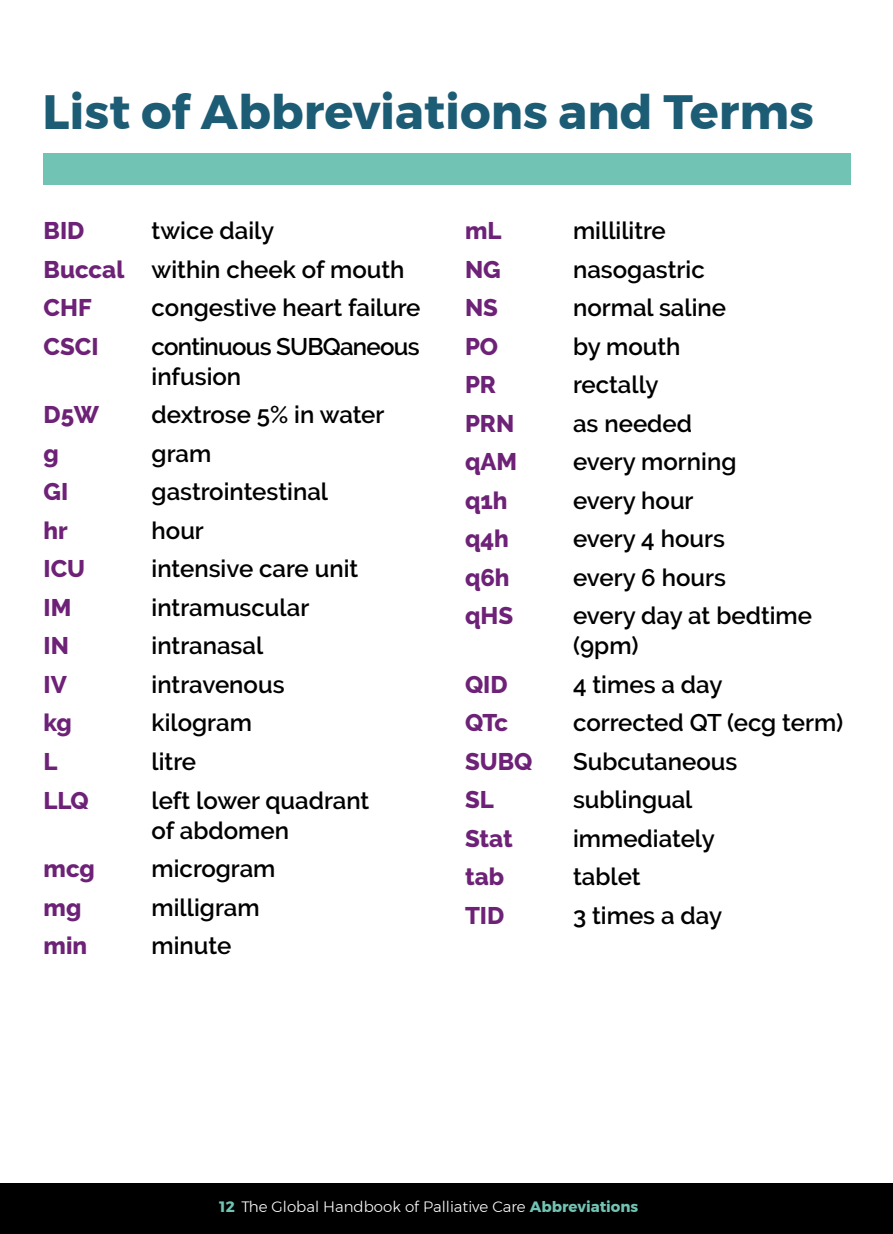
<style>
.page{position:relative;width:893px;height:1234px;background:#fff}
.page>*{position:absolute;margin:0;border:0;box-sizing:border-box;transform-origin:0 0}
.t1{font:700 48px "Montserrat";color:#1d5c75}
.t2{font:600 24px/38.4px "Raleway";color:#000}
.t3{font:800 24px "Raleway";color:#6e2277}
.t4{font:600 24px/30px "Raleway";letter-spacing:-.03em;color:#000}
.t5{font:300 15px "Montserrat";color:#fff}
.s1{font-weight:800;color:#6e2277}
.s2{font-weight:700;color:#71c3b4}
</style>
<div class="page">
<div style="left:0;top:1182px;width:893px;height:51px;background:#000"></div>
<div style="left:43px;top:153px;width:807px;height:32px;background:#71c3b4"></div>
<h1 class="t1" style="left:43px;top:74px;width:773px">List of Abbreviations and Terms</h1>
<p class="t2" style="left:44px;top:211px;width:362px;text-indent:108px">twice daily<br><span class="s1">Buccal</span> within cheek of mouth<br><span class="s1">CHF</span></p>
<p class="t3" style="left:44px;top:217px;width:42px">BID</p>
<p class="t2" style="left:152px;top:288px;width:270px">congestive heart failure</p>
<p class="t3" style="left:44px;top:332px;width:56px">CSCI</p>
<p class="t4" style="left:152px;top:331px;width:270px">continuous SUBQaneous infusion</p>
<p class="t3" style="left:44px;top:401px;width:57px">D5W</p>
<p class="t2" style="left:152px;top:395px;width:234px">dextrose 5% in water</p>
<p class="t3" style="left:44px;top:439px;width:17px">g</p>
<p class="t2" style="left:152px;top:434px;width:61px">gram</p>
<p class="t3" style="left:44px;top:478px;width:26px">GI</p>
<p class="t2" style="left:152px;top:472px;width:178px">gastrointestinal</p>
<p class="t3" style="left:44px;top:516px;width:26px">hr</p>
<p class="t2" style="left:152px;top:511px;width:54px">hour</p>
<p class="t3" style="left:44px;top:555px;width:43px">ICU</p>
<p class="t2" style="left:152px;top:549px;width:208px">intensive care unit</p>
<p class="t3" style="left:44px;top:593px;width:29px">IM</p>
<p class="t2" style="left:152px;top:588px;width:159px">intramuscular</p>
<p class="t3" style="left:44px;top:632px;width:27px">IN</p>
<p class="t2" style="left:152px;top:626px;width:113px">intranasal</p>
<p class="t3" style="left:44px;top:670px;width:25px">IV</p>
<p class="t2" style="left:152px;top:665px;width:135px">intravenous</p>
<p class="t3" style="left:44px;top:709px;width:30px">kg</p>
<p class="t2" style="left:152px;top:703px;width:102px">kilogram</p>
<p class="t3" style="left:44px;top:747px;width:16px">L</p>
<p class="t2" style="left:152px;top:742px;width:46px">litre</p>
<p class="t3" style="left:44px;top:786px;width:47px">LLQ</p>
<p class="t2" style="left:152px;top:785px;width:219px;line-height:30px">left lower quadrant of abdomen</p>
<p class="t3" style="left:44px;top:854px;width:53px">mcg</p>
<p class="t2" style="left:152px;top:849px;width:125px">microgram</p>
<p class="t3" style="left:44px;top:893px;width:39px">mg</p>
<p class="t2" style="left:152px;top:887px;width:109px">milligram</p>
<p class="t3" style="left:44px;top:931px;width:45px">min</p>
<p class="t2" style="left:152px;top:926px;width:81px">minute</p>
<p class="t3" style="left:465px;top:217px;width:38px">mL</p>
<p class="t2" style="left:573px;top:211px;width:94px">millilitre</p>
<p class="t3" style="left:465px;top:255px;width:37px">NG</p>
<p class="t2" style="left:573px;top:250px;width:133px">nasogastric</p>
<p class="t3" style="left:465px;top:294px;width:34px">NS</p>
<p class="t2" style="left:573px;top:288px;width:155px">normal saline</p>
<p class="t3" style="left:465px;top:332px;width:35px">PO</p>
<p class="t2" style="left:573px;top:327px;width:109px">by mouth</p>
<p class="t3" style="left:465px;top:371px;width:33px">PR</p>
<p class="t2" style="left:573px;top:365px;width:87px">rectally</p>
<p class="t3" style="left:465px;top:409px;width:51px">PRN</p>
<p class="t2" style="left:573px;top:404px;width:121px">as needed</p>
<p class="t3" style="left:465px;top:448px;width:54px">qAM</p>
<p class="t2" style="left:573px;top:442px;width:165px">every morning</p>
<p class="t3" style="left:465px;top:486px;width:44px">q1h</p>
<p class="t2" style="left:573px;top:481px;width:122px">every hour</p>
<p class="t3" style="left:465px;top:525px;width:45px">q4h</p>
<p class="t2" style="left:573px;top:519px;width:153px">every 4 hours</p>
<p class="t3" style="left:465px;top:563px;width:46px">q6h</p>
<p class="t2" style="left:573px;top:558px;width:154px">every 6 hours</p>
<p class="t3" style="left:465px;top:602px;width:50px">qHS</p>
<p class="t2" style="left:573px;top:600px;width:241px;line-height:30px">every day at bedtime (9pm)</p>
<p class="t3" style="left:465px;top:670px;width:44px">QID</p>
<p class="t2" style="left:573px;top:665px;width:151px">4 times a day</p>
<p class="t3" style="left:465px;top:709px;width:45px">QTc</p>
<p class="t2" style="left:573px;top:703px;width:272px">corrected QT (ecg term)</p>
<p class="t3" style="left:465px;top:747px;width:69px">SUBQ</p>
<p class="t2" style="left:573px;top:742px;width:166px">Subcutaneous</p>
<p class="t3" style="left:465px;top:786px;width:30px">SL</p>
<p class="t2" style="left:573px;top:780px;width:121px">sublingual</p>
<p class="t3" style="left:465px;top:824px;width:49px">Stat</p>
<p class="t2" style="left:573px;top:819px;width:143px">immediately</p>
<p class="t3" style="left:465px;top:863px;width:41px">tab</p>
<p class="t2" style="left:573px;top:857px;width:69px">tablet</p>
<p class="t3" style="left:465px;top:901px;width:41px">TID</p>
<p class="t2" style="left:573px;top:896px;width:151px">3 times a day</p>
<p class="t5" style="left:220px;top:1194px;width:420px"><span class="s2">12</span> The Global Handbook of Palliative Care <span class="s2">Abbreviations</span></p>
</div>
